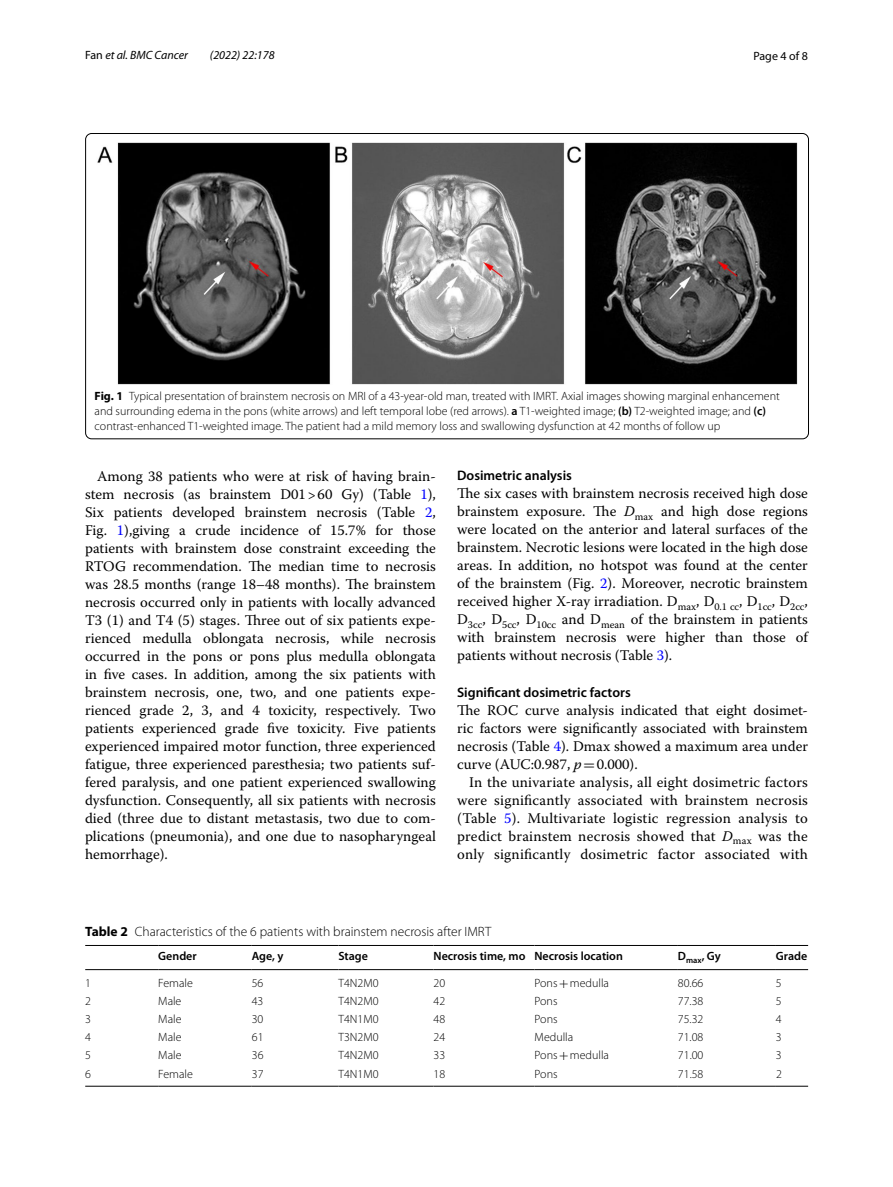
<style>
.page{position:relative;width:893px;height:1187px;background:#fff}
.page>*{position:absolute;margin:0;border:0;box-sizing:border-box;transform-origin:0 0}
.t1{font:14.7px/18px "Warnock Pro";color:#000;text-align:justify}
.t2{font:600 13.8px "Myriad Pro";color:#000}
.t3{font:300 13.5px "Myriad Pro";color:#000}
.t4{font:300 12px/15px "Myriad Pro";color:#000}
.t5{font:600 12px "Myriad Pro";color:#000}
.t6{font:italic 12px "Myriad Pro";color:#000}
.t7{font:12px "Myriad Pro";color:#000}
.s1{font-style:normal}
.s2{font-weight:700}
.s3{font-weight:600}
.s4{color:#00f}
.s5{font-style:italic}
.s6{font-family:"MTSY"}
.s7{font-family:"MTSY";font-weight:400}
</style>
<div class="page">
<img style="left:97px;top:142px;width:700px;height:242px">
<hr style="left:85px;top:945px;width:73px;height:1px;background:#000">
<hr style="left:85px;top:969px;width:73px;height:1px;background:#000">
<hr style="left:158px;top:945px;width:94px;height:1px;background:#000">
<hr style="left:158px;top:969px;width:94px;height:1px;background:#000">
<hr style="left:252px;top:945px;width:86px;height:1px;background:#000">
<hr style="left:252px;top:969px;width:86px;height:1px;background:#000">
<hr style="left:338px;top:945px;width:96px;height:1px;background:#000">
<hr style="left:338px;top:969px;width:96px;height:1px;background:#000">
<hr style="left:434px;top:945px;width:100px;height:1px;background:#000">
<hr style="left:434px;top:969px;width:100px;height:1px;background:#000">
<hr style="left:534px;top:945px;width:144px;height:1px;background:#000">
<hr style="left:534px;top:969px;width:144px;height:1px;background:#000">
<hr style="left:678px;top:945px;width:98px;height:1px;background:#000">
<hr style="left:678px;top:969px;width:98px;height:1px;background:#000">
<hr style="left:776px;top:945px;width:32px;height:1px;background:#000">
<hr style="left:776px;top:969px;width:32px;height:1px;background:#000">
<hr style="left:85px;top:1085px;width:73px;height:1px;background:#000">
<hr style="left:158px;top:1085px;width:94px;height:1px;background:#000">
<hr style="left:252px;top:1085px;width:86px;height:1px;background:#000">
<hr style="left:338px;top:1085px;width:96px;height:1px;background:#000">
<hr style="left:434px;top:1085px;width:100px;height:1px;background:#000">
<hr style="left:534px;top:1085px;width:144px;height:1px;background:#000">
<hr style="left:678px;top:1085px;width:98px;height:1px;background:#000">
<hr style="left:776px;top:1085px;width:32px;height:1px;background:#000">
<p class="t6" style="left:85px;top:48px;width:105px"><span class="s1">Fan</span> et al. BMC Cancer</p>
<p class="t6" style="left:210px;top:48px;width:66px">(2022) 22:178</p>
<p class="t7" style="left:753px;top:48px;width:56px">Page 4 of 8</p>
<p class="t4" style="left:95px;top:388px;width:687px"><span class="s2">Fig. 1</span> Typical presentation of brainstem necrosis on MRI of a 43-year-old man, treated with IMRT. Axial images showing marginal enhancement and surrounding edema in the pons (white arrows) and left temporal lobe (red arrows). <span class="s3">a</span> T1-weighted image; <span class="s3">(b)</span> T2-weighted image; and <span class="s3">(c) </span>contrast-enhanced T1-weighted image. The patient had a mild memory loss and swallowing dysfunction at 42 months of follow up</p>
<p class="t1" style="left:85px;top:466px;width:352px;text-indent:12px">Among 38 patients who were at risk of having brain&shy;stem necrosis (as brainstem D01&gt;60 Gy) (Table <span class="s4">1</span>), Six patients developed brainstem necrosis (Table <span class="s4">2</span>, Fig. <span class="s4">1</span>),giving a crude incidence of 15.7% for those patients with brainstem dose constraint exceeding the RTOG recommendation. The median time to necrosis was 28.5 months (range 18–48 months). The brainstem necrosis occurred only in patients with locally advanced T3 (1) and T4 (5) stages. Three out of six patients expe&shy;rienced medulla oblongata necrosis, while necrosis occurred in the pons or pons plus medulla oblongata in five cases. In addition, among the six patients with brainstem necrosis, one, two, and one patients expe&shy;rienced grade 2, 3, and 4 toxicity, respectively. Two patients experienced grade five toxicity. Five patients experienced impaired motor function, three experienced fatigue, three experienced paresthesia; two patients suf&shy;fered paralysis, and one patient experienced swallowing dysfunction. Consequently, all six patients with necrosis died (three due to distant metastasis, two due to com&shy;plications (pneumonia), and one due to nasopharyngeal hemorrhage).</p>
<p class="t2" style="left:457px;top:467px;width:116px">Dosimetric analysis</p>
<p class="t1" style="left:457px;top:484px;width:352px">The six cases with brainstem necrosis received high dose brainstem exposure. The <span class="s5">D</span><sub>max</sub> and high dose regions were located on the anterior and lateral surfaces of the brainstem. Necrotic lesions were located in the high dose areas. In addition, no hotspot was found at the center of the brainstem (Fig. <span class="s4">2</span>). Moreover, necrotic brainstem received higher X-ray irradiation. D<sub>max</sub>, D<sub>0.1</sub> <sub>cc</sub>, D<sub>1cc</sub>, D<sub>2cc</sub>, D<sub>3cc</sub>, D<sub>5cc</sub>, D<sub>10cc</sub> and D<sub>mean</sub> of the brainstem in patients with brainstem necrosis were higher than those of patients without necrosis (Table <span class="s4">3</span>).</p>
<p class="t2" style="left:457px;top:683px;width:175px">Significant dosimetric factors</p>
<p class="t1" style="left:457px;top:700px;width:352px">The ROC curve analysis indicated that eight dosimet&shy;ric factors were significantly associated with brainstem necrosis (Table <span class="s4">4</span>). Dmax showed a maximum area under curve (AUC:0.987, <span class="s5">p</span><span class="s6">=</span>0.000).</p>
<p class="t1" style="left:457px;top:772px;width:352px;text-indent:12px">In the univariate analysis, all eight dosimetric factors were significantly associated with brainstem necrosis (Table <span class="s4">5</span>). Multivariate logistic regression analysis to predict brainstem necrosis showed that <span class="s5">D</span><sub>max</sub> was the only significantly dosimetric factor associated with</p>
<p class="t3" style="left:85px;top:923px;width:408px"><span class="s2">Table 2</span> Characteristics of the 6 patients with brainstem necrosis after IMRT</p>
<p class="t5" style="left:158px;top:948px;width:40px">Gender</p>
<p class="t5" style="left:252px;top:948px;width:33px">Age, y</p>
<p class="t5" style="left:338px;top:948px;width:31px">Stage</p>
<p class="t5" style="left:434px;top:948px;width:191px">Necrosis time, mo Necrosis location</p>
<p class="t5" style="left:678px;top:948px;width:45px">D<sub>max</sub>, Gy</p>
<p class="t5" style="left:776px;top:948px;width:33px">Grade</p>
<p class="t4" style="left:85px;top:975px;width:7px">1</p>
<p class="t4" style="left:158px;top:975px;width:36px">Female</p>
<p class="t4" style="left:252px;top:975px;width:13px">56</p>
<p class="t4" style="left:338px;top:975px;width:42px">T4N2M0</p>
<p class="t4" style="left:434px;top:975px;width:13px">20</p>
<p class="t4" style="left:534px;top:975px;width:76px">Pons<span class="s7">+</span>medulla</p>
<p class="t4" style="left:678px;top:975px;width:27px">80.66</p>
<p class="t4" style="left:776px;top:975px;width:7px">5</p>
<p class="t4" style="left:85px;top:993px;width:7px">2</p>
<p class="t4" style="left:158px;top:993px;width:25px">Male</p>
<p class="t4" style="left:252px;top:993px;width:13px">43</p>
<p class="t4" style="left:338px;top:993px;width:42px">T4N2M0</p>
<p class="t4" style="left:434px;top:993px;width:13px">42</p>
<p class="t4" style="left:535px;top:993px;width:25px">Pons</p>
<p class="t4" style="left:678px;top:993px;width:27px">77.38</p>
<p class="t4" style="left:776px;top:993px;width:7px">5</p>
<p class="t4" style="left:85px;top:1011px;width:7px">3</p>
<p class="t4" style="left:158px;top:1011px;width:25px">Male</p>
<p class="t4" style="left:252px;top:1011px;width:13px">30</p>
<p class="t4" style="left:338px;top:1011px;width:42px">T4N1M0</p>
<p class="t4" style="left:434px;top:1011px;width:13px">48</p>
<p class="t4" style="left:535px;top:1011px;width:25px">Pons</p>
<p class="t4" style="left:678px;top:1011px;width:27px">75.32</p>
<p class="t4" style="left:776px;top:1011px;width:7px">4</p>
<p class="t4" style="left:85px;top:1029px;width:7px">4</p>
<p class="t4" style="left:158px;top:1029px;width:25px">Male</p>
<p class="t4" style="left:252px;top:1029px;width:13px">61</p>
<p class="t4" style="left:338px;top:1029px;width:42px">T3N2M0</p>
<p class="t4" style="left:434px;top:1029px;width:13px">24</p>
<p class="t4" style="left:535px;top:1029px;width:40px">Medulla</p>
<p class="t4" style="left:678px;top:1029px;width:27px">71.08</p>
<p class="t4" style="left:776px;top:1029px;width:7px">3</p>
<p class="t4" style="left:85px;top:1047px;width:7px">5</p>
<p class="t4" style="left:158px;top:1047px;width:25px">Male</p>
<p class="t4" style="left:252px;top:1047px;width:13px">36</p>
<p class="t4" style="left:338px;top:1047px;width:42px">T4N2M0</p>
<p class="t4" style="left:434px;top:1047px;width:13px">33</p>
<p class="t4" style="left:535px;top:1047px;width:76px">Pons<span class="s7">+</span>medulla</p>
<p class="t4" style="left:678px;top:1047px;width:27px">71.00</p>
<p class="t4" style="left:776px;top:1047px;width:7px">3</p>
<p class="t4" style="left:85px;top:1066px;width:7px">6</p>
<p class="t4" style="left:158px;top:1066px;width:36px">Female</p>
<p class="t4" style="left:252px;top:1066px;width:13px">37</p>
<p class="t4" style="left:338px;top:1066px;width:42px">T4N1M0</p>
<p class="t4" style="left:434px;top:1066px;width:13px">18</p>
<p class="t4" style="left:535px;top:1066px;width:25px">Pons</p>
<p class="t4" style="left:678px;top:1066px;width:27px">71.58</p>
<p class="t4" style="left:776px;top:1066px;width:7px">2</p>
</div>
